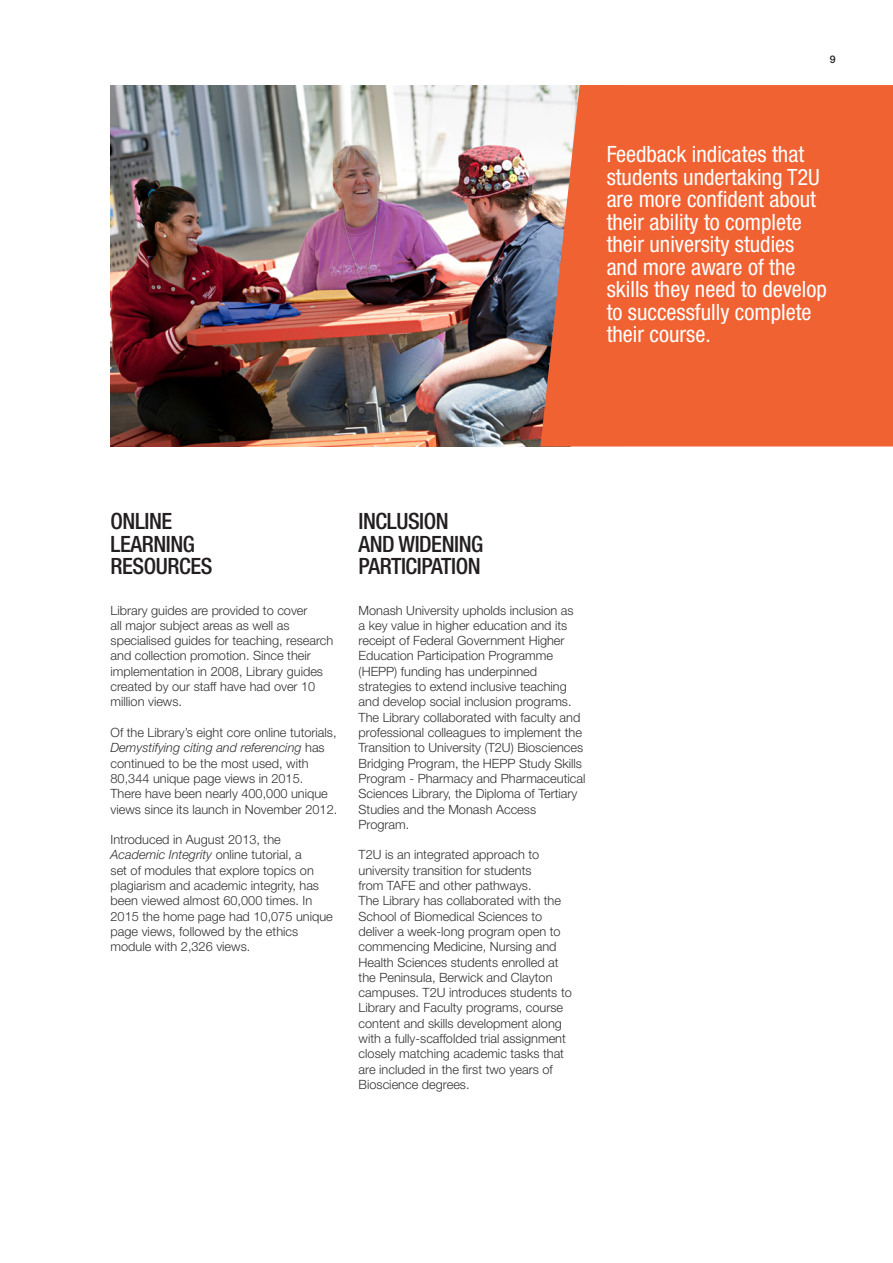
<style>
.page{position:relative;width:893px;height:1263px;background:#fff}
.page>*{position:absolute;margin:0;border:0;box-sizing:border-box;transform-origin:0 0}
.Intro_Text_13pt{font:condensed 22.5px/22.5px "Helvetica Neue";color:#fff}
.Intro_Text_13pt-2{font:500 condensed 22.5px/22.5px "Helvetica Neue";letter-spacing:-.02em;color:#231f20}
.Body_Text_8pt{font:300 12.75px/15.3px "Helvetica Neue";color:#333233}
.t1{font:500 10.5px "Helvetica Neue";color:#231f20}
.s1{font-style:italic}
</style>
<div class="page">
<img style="left:111px;top:85px;width:429px;height:361px">
<div style="left:540px;top:85px;width:353px;height:361px;background:#f16232"></div>
<p class="t1" style="left:830px;top:53px;width:7px">9</p>
<p class="Intro_Text_13pt" style="left:607px;top:143px;width:222px">Feedback indicates that students undertaking T2U are more confident about their ability to complete their university studies and more aware of the skills they need to develop to successfully complete their course.</p>
<p class="Intro_Text_13pt-2" style="left:111px;top:509px;width:63px">ONLINE</p>
<p class="Intro_Text_13pt-2" style="left:111px;top:532px;width:86px">LEARNING</p>
<p class="Intro_Text_13pt-2" style="left:111px;top:554px;width:103px">RESOURCES</p>
<p class="Body_Text_8pt" style="left:111px;top:602px;width:224px">Library guides are provided to cover<br>all major subject areas as well as specialised guides for teaching, research and collection promotion. Since their implementation in 2008, Library guides created by our staff have had over 10 million views.</p>
<p class="Body_Text_8pt" style="left:111px;top:724px;width:228px">Of the Library’s eight core online tutorials, <span class="s1">Demystifying citing and referencing</span> has continued to be the most used, with 80,344 unique page views in 2015.<br>There have been nearly 400,000 unique views since its launch in November 2012.</p>
<p class="Body_Text_8pt" style="left:111px;top:832px;width:224px">Introduced in August 2013, the <span class="s1">Academic Integrity</span> online tutorial, a<br>set of modules that explore topics on plagiarism and academic integrity, has been viewed almost 60,000 times. In 2015 the home page had 10,075 unique page views, followed by the ethics module with 2,326 views.</p>
<p class="Intro_Text_13pt-2" style="left:359px;top:509px;width:126px">INCLUSION<br>AND WIDENING<br>PARTICIPATION</p>
<p class="Body_Text_8pt" style="left:359px;top:602px;width:228px">Monash University upholds inclusion as<br>a key value in higher education and its receipt of Federal Government Higher Education Participation Programme (HEPP) funding has underpinned strategies to extend inclusive teaching and develop social inclusion programs.<br>The Library collaborated with faculty and professional colleagues to implement the Transition to University (T2U) Biosciences Bridging Program, the HEPP Study Skills Program - Pharmacy and Pharmaceutical Sciences Library, the Diploma of Tertiary Studies and the Monash Access Program.</p>
<p class="Body_Text_8pt" style="left:359px;top:847px;width:215px">T2U is an integrated approach to university transition for students<br>from TAFE and other pathways.<br>The Library has collaborated with the School of Biomedical Sciences to deliver a week-long program open to commencing Medicine, Nursing and Health Sciences students enrolled at the Peninsula, Berwick and Clayton campuses. T2U introduces students to Library and Faculty programs, course content and skills development along with a fully-scaffolded trial assignment closely matching academic tasks that are included in the first two years of Bioscience degrees.</p>
</div>
